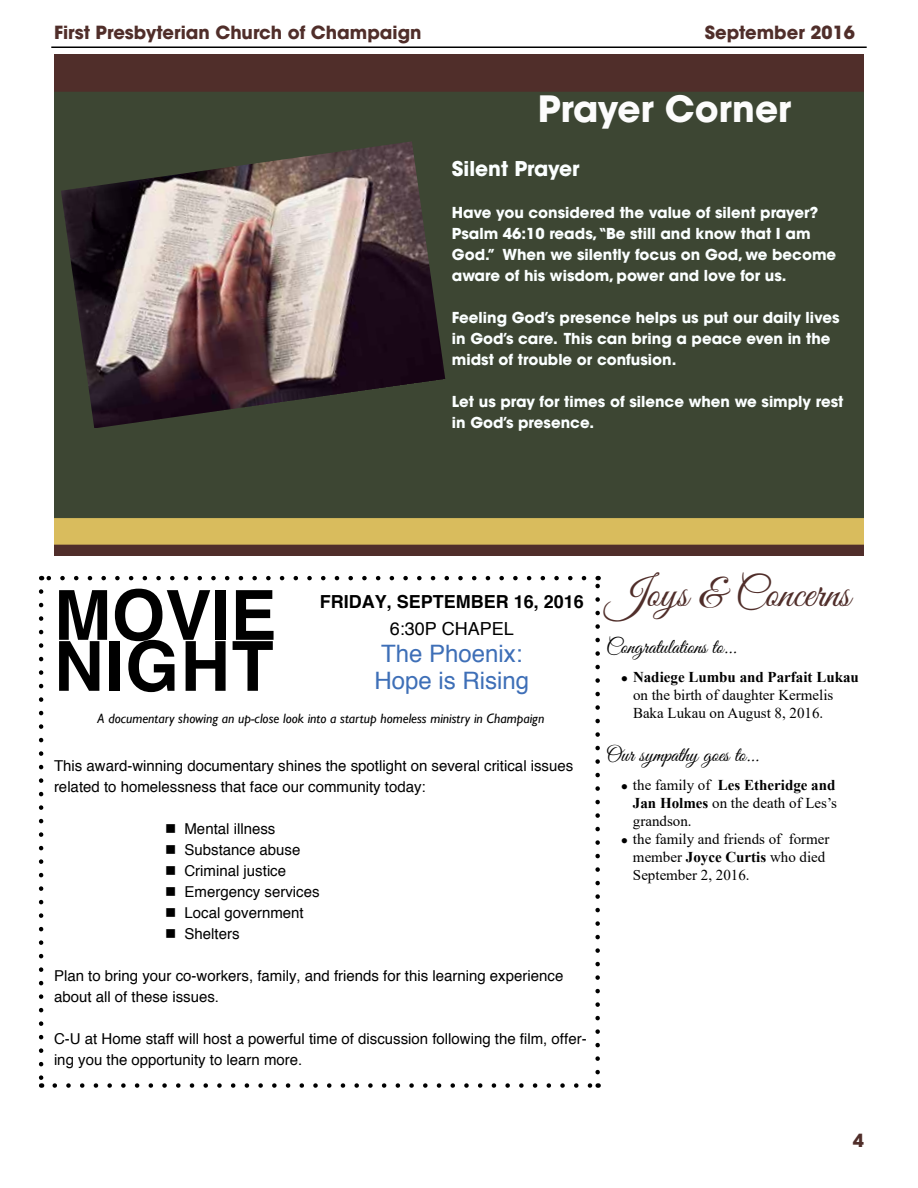
<style>
.page{position:relative;width:918px;height:1188px;background:#fff}
.page>*{position:absolute;margin:0;border:0;box-sizing:border-box;transform-origin:0 0}
.t1{font:700 69px/51px "Helvetica";letter-spacing:.01em;color:#000}
.t2{font:42px "Great Vibes";color:#502e2a}
.t3{font:700 36px "ITC Avant Garde Std";color:#fcfcfc}
.t4{font:24px/27px "Helvetica";color:#3e6fb7}
.t5{font:21px "Great Vibes";color:#000}
.t6{font:700 20.25px "ITC Avant Garde Std";color:#fbffff}
.t7{font:700 18px "ITC Avant Garde Std";color:#502e2a}
.t8{font:700 18px "Helvetica";color:#000}
.t9{font:18px "Helvetica";color:#000}
.t10{font:15px/21px "Helvetica";color:#000}
.t11{font:700 15px/21px "ITC Avant Garde Std";color:#fbffff}
.t12{font:15px/18px "Times New Roman";color:#000}
.t13{font:italic 13.5px "Gill Sans";color:#000}
.s1{font-weight:700}
</style>
<div class="page">
<hr style="left:51px;top:46px;width:816px;height:2px;background:#000">
<img style="left:54px;top:55px;width:810px;height:500px">
<img style="left:61px;top:141px;width:384px;height:287px">
<svg style="left:55px;top:1083px;width:536px;height:5px"></svg>
<svg style="left:48px;top:576px;width:536px;height:4px"></svg>
<svg style="left:39px;top:591px;width:4px;height:497px"></svg>
<svg style="left:595px;top:576px;width:5px;height:496px"></svg>
<p class="t7" style="left:54px;top:21px;width:369px">First Presbyterian Church of Champaign</p>
<p class="t7" style="left:705px;top:21px;width:152px">September 2016</p>
<h3 class="t3" style="left:538px;top:86px;width:255px">Prayer Corner</h3>
<h3 class="t6" style="left:452px;top:155px;width:129px">Silent Prayer</h3>
<p class="t11" style="left:452px;top:202px;width:386px">Have you considered the value of silent prayer?<br>Psalm 46:10 reads,“Be still and know that I am God.” When we silently focus on God, we become aware of his wisdom, power and love for us.</p>
<p class="t11" style="left:452px;top:307px;width:389px">Feeling God’s presence helps us put our daily lives in God’s care. This can bring a peace even in the midst of trouble or confusion.</p>
<p class="t11" style="left:452px;top:391px;width:393px">Let us pray for times of silence when we simply rest in God’s presence.</p>
<h1 class="t1" style="left:54px;top:588px;width:224px">MOVIE<br>NIGHT</h1>
<p class="t8" style="left:320px;top:590px;width:266px">FRIDAY, SEPTEMBER 16, 2016</p>
<p class="t9" style="left:390px;top:617px;width:126px">6:30P CHAPEL</p>
<h3 class="t4" style="left:375px;top:639px;width:156px">The Phoenix:<br>Hope is Rising</h3>
<p class="t13" style="left:98px;top:711px;width:448px">A documentary showing an up-close look into a startup homeless ministry in Champaign</p>
<p class="t10" style="left:54px;top:755px;width:521px">This award-winning documentary shines the spotlight on several critical issues related to homelessness that face our community today:</p>
<p class="t10" style="left:165px;top:818px;width:112px">■ Mental illness</p>
<p class="t10" style="left:165px;top:839px;width:137px">■ Substance abuse</p>
<p class="t10" style="left:165px;top:860px;width:123px">■ Criminal justice</p>
<p class="t10" style="left:165px;top:881px;width:156px">■ Emergency services</p>
<p class="t10" style="left:165px;top:902px;width:140px">■ Local government</p>
<p class="t10" style="left:165px;top:923px;width:76px">■ Shelters</p>
<p class="t10" style="left:54px;top:965px;width:511px">Plan to bring your co-workers, family, and friends for this learning experience about all of these issues.</p>
<p class="t10" style="left:54px;top:1028px;width:534px">C-U at Home staff will host a powerful time of discussion following the film, offer&shy;ing you the opportunity to learn more.</p>
<h2 class="t2" style="left:606px;top:570px;width:246px">Joys &amp; Concerns</h2>
<h3 class="t5" style="left:606px;top:636px;width:132px">Congratulations to...</h3>
<p class="t12" style="left:633px;top:668px;width:227px;text-indent:-12px">● <span class="s1">Nadiege Lumbu and Parfait Lukau </span>on the birth of daughter Kermelis<br>Baka Lukau on August 8, 2016.</p>
<h3 class="t5" style="left:606px;top:744px;width:155px">Our sympathy goes to...</h3>
<p class="t12" style="left:633px;top:776px;width:206px;text-align:justify;text-indent:-12px">● the family of <span class="s1">Les Etheridge and Jan Holmes</span> on the death of Les’s grandson.</p>
<p class="t12" style="left:633px;top:830px;width:198px;text-indent:-12px">● the family and friends of former member <span class="s1">Joyce Curtis</span> who died<br>September 2, 2016.</p>
<p class="t7" style="left:853px;top:1129px;width:13px">4</p>
</div>
